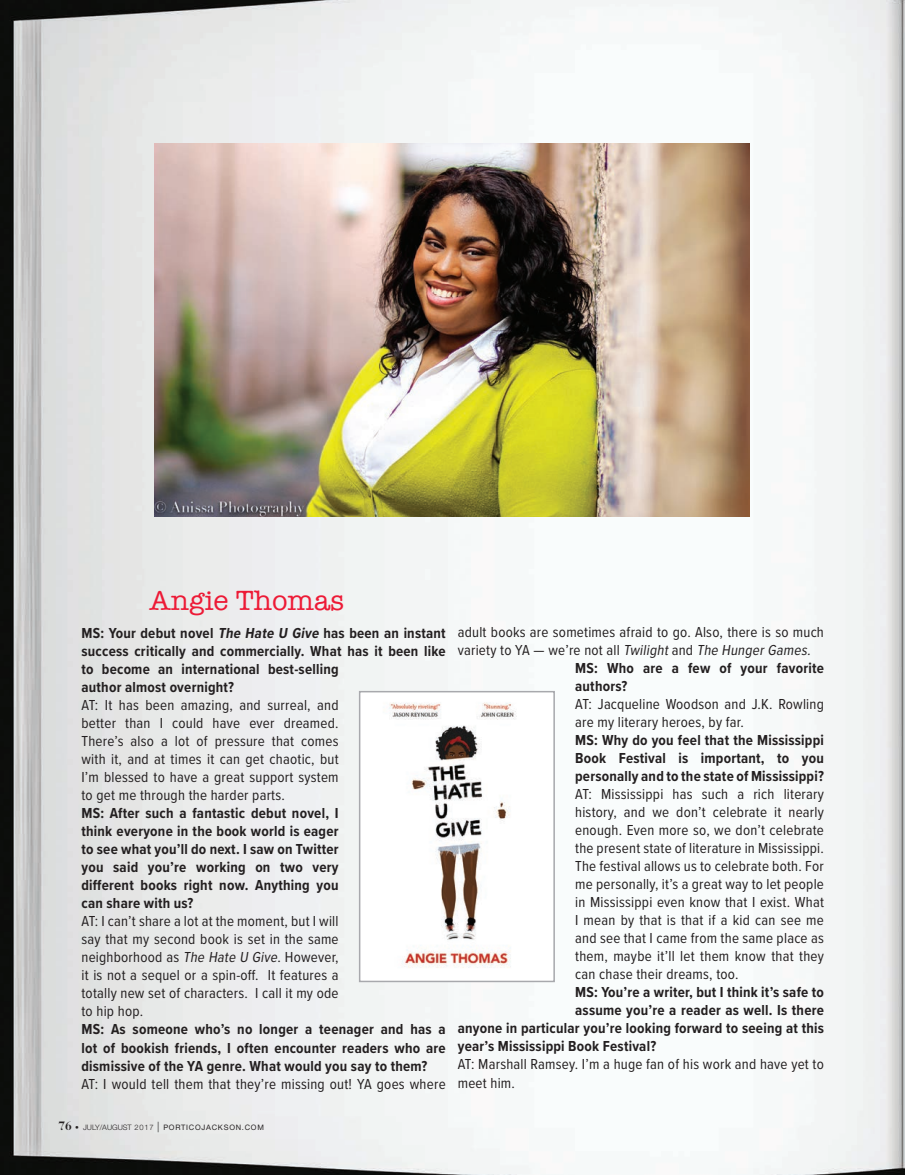
<style>
.page{position:relative;width:905px;height:1175px;background:#fff}
.page>*{position:absolute;margin:0;border:0;box-sizing:border-box;transform-origin:0 0}
.t1{font:28.5px "American Typewriter";color:#ed1a36}
.body{font:15px/18px "Proxima Nova Cond";letter-spacing:.015em;color:#231f20;text-align:justify}
.body-2{font:700 15px/18px "Proxima Nova Cond";letter-spacing:.015em;color:#231f20;text-align:justify}
.t2{font:7.5px "Helvetica Neue LT Std";letter-spacing:.1em;color:#231f20}
.s1{font-style:italic}
.s2{font-family:"Bauer Bodoni Std";font-weight:700;font-size:12px}
.s3{font-weight:200}
.s4{font-weight:300}
.s5{font-weight:300;font-size:10.5px}
</style>
<div class="page">
<img style="left:0;top:0;width:904px;height:1174px">
<img style="left:155px;top:143px;width:594px;height:374px">
<img style="left:362px;top:694px;width:190px;height:285px">
<div style="left:359px;top:691px;width:196px;height:291px;border:2px solid #a8a9ad"></div>
<p class="t1" style="left:150px;top:579px;width:196px">Angie Thomas</p>
<p class="body-2" style="left:81px;top:624px;width:366px;text-align:left">MS: Your debut novel <span class="s1">The Hate U Give</span> has been an instant success critically and commercially. What has it been like to become an international best-selling<br>author almost overnight?</p>
<p class="body" style="left:81px;top:695px;width:259px">AT: It has been amazing, and surreal, and better than I could have ever dreamed.<br>There’s also a lot of pressure that comes with it, and at times it can get chaotic, but I’m blessed to have a great support system to get me through the harder parts.</p>
<p class="body-2" style="left:81px;top:804px;width:259px">MS: After such a fantastic debut novel, I think everyone in the book world is eager to see what you’ll do next. I saw on Twitter you said you’re working on two very different books right now. Anything you can share with us?</p>
<p class="body" style="left:81px;top:911px;width:259px">AT: I can’t share a lot at the moment, but I will say that my second book is set in the same neighborhood as <span class="s1">The Hate U Give</span>. However, it is not a sequel or a spin-off. It features a totally new set of characters. I call it my ode to hip hop.</p>
<p class="body-2" style="left:81px;top:1020px;width:366px">MS: As someone who’s no longer a teenager and has a lot of bookish friends, I often encounter readers who are dismissive of the YA genre. What would you say to them?</p>
<p class="body" style="left:81px;top:1073px;width:366px">AT: I would tell them that they’re missing out! YA goes where</p>
<p class="t2" style="left:58px;top:1122px;width:207px"><span class="s2">76</span> <span class="s3">•</span> <span class="s4">JULY/AUGUST 2017</span> <span class="s5">|</span> PORTICOJACKSON.COM</p>
<p class="body" style="left:457px;top:622px;width:368px">adult books are sometimes afraid to go. Also, there is so much va ri ety to YA — we ’ re n ot a l l <span class="s1">Twilight</span>a n d <span class="s1">The HungerGames.</span></p>
<p class="body-2" style="left:575px;top:659px;width:250px">MS: Who are a few of your favorite authors?</p>
<p class="body" style="left:575px;top:694px;width:250px">AT: Jacqueline Woodson and J.K. Rowling are my literary heroes, by far.</p>
<p class="body-2" style="left:575px;top:731px;width:250px">MS: Why do you feel that the Mississippi Book Festival is important, to you personally and to the state of Mississippi?</p>
<p class="body" style="left:575px;top:784px;width:250px">AT: Mississippi has such a rich literary history, and we don’t celebrate it nearly enough. Even more so, we don’t celebrate the present state of literature in Mississippi.<br>The festival allows us to celebrate both. For me personally, it’s a great way to let people in Mississippi even know that I exist. What I mean by that is that if a kid can see me and see that I came from the same place as them, maybe it’ll let them know that they can chase their dreams, too.</p>
<p class="body-2" style="left:575px;top:983px;width:250px">MS: You’re a writer, but I think it’s safe to</p>
<p class="body-2" style="left:575px;top:1001px;width:250px">assume you’re a reader as well. Is there</p>
<p class="body-2" style="left:458px;top:1019px;width:367px">anyone in particular you’re looking forward to seeing at this</p>
<p class="body-2" style="left:458px;top:1037px;width:200px">year’s Mississippi Book Festival?</p>
<p class="body" style="left:458px;top:1054px;width:368px">AT: Marshall Ramsey. I’m a huge fan of his work and have yet to meet him.</p>
</div>
